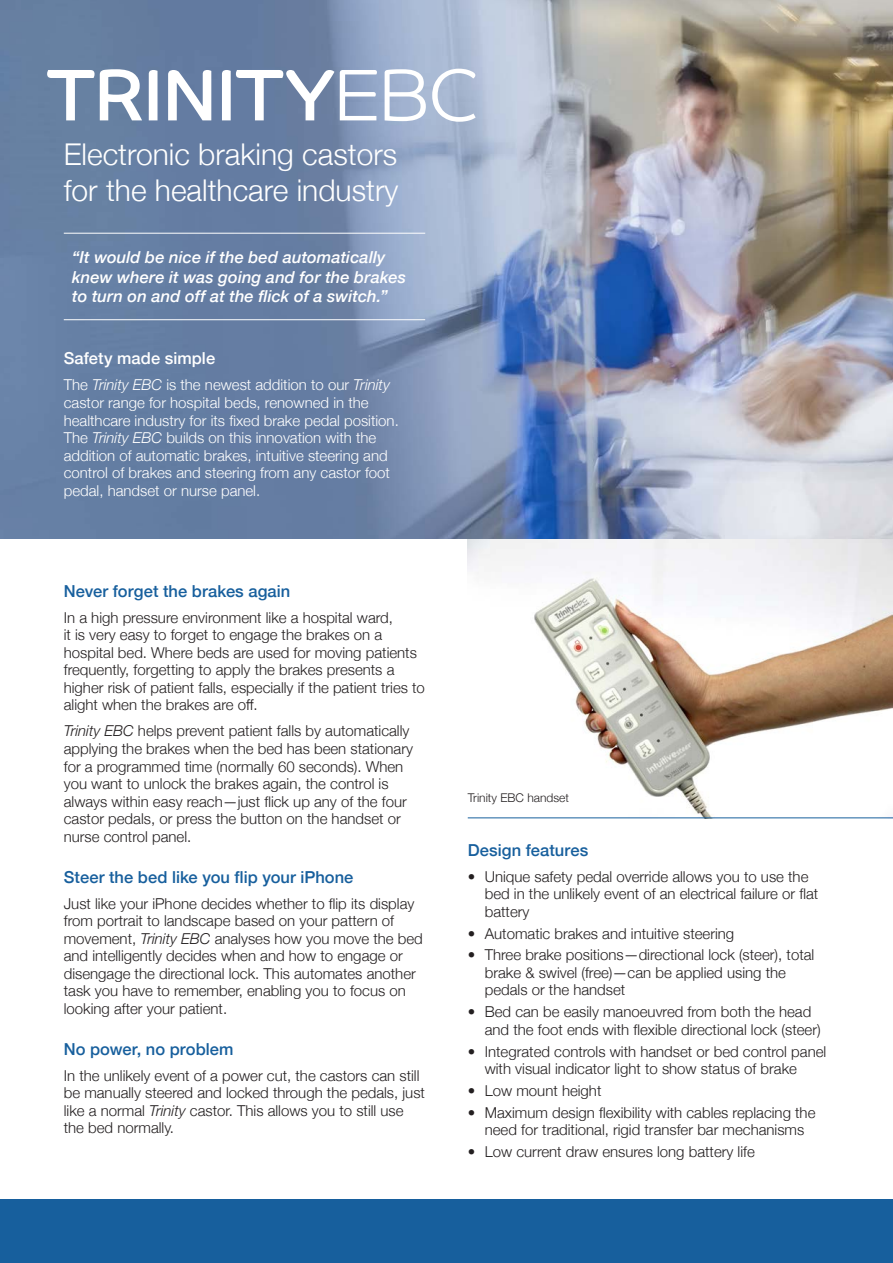
<style>
.page{position:relative;width:893px;height:1263px;background:#fff}
.page>*{position:absolute;margin:0;border:0;box-sizing:border-box;transform-origin:0 0}
.t1{font:73.5px "Co Headline";letter-spacing:-.005em;color:#fff}
.t2{font:300 30px/36px "Helvetica Neue";color:#fff}
.Block_quote{font:italic 500 16.5px/19.5px "Helvetica Neue";letter-spacing:.005em;color:#fff}
.Heading_2{font:500 16.5px "Helvetica Neue";letter-spacing:.005em;color:#175f9d}
.Heading_2-2{font:500 16.5px "Helvetica Neue";letter-spacing:.005em;color:#fff}
.Body_copy{font:300 15px/17.5px "Helvetica Neue";color:#231f20}
.Body_copy-2{font:300 15px/17.5px "Helvetica Neue";color:#fff}
.Specifications{font:300 12px "Helvetica Neue";color:#231f20}
.s1{font-weight:300}
.s2{font-style:italic}
</style>
<div class="page">
<img style="left:468px;top:539px;width:425px;height:278px">
<hr style="left:468px;top:817px;width:425px;height:1px;background:#175f9d">
<img style="left:0;top:0;width:893px;height:539px">
<hr style="left:64px;top:233px;width:361px;height:1px;background:#fff">
<hr style="left:64px;top:319px;width:361px;height:1px;background:#fff">
<div style="left:0;top:1199px;width:893px;height:64px;background:#175f9d"></div>
<p class="t1" style="left:47px;top:52px;width:432px">TRINITY<span class="s1">EBC</span></p>
<p class="t2" style="left:64px;top:134px;width:336px">Electronic braking castors for the healthcare industry</p>
<p class="Block_quote" style="left:72px;top:247px;width:335px">“It would be nice if the bed automatically knew where it was going and for the brakes to turn on and off at the flick of a switch.”</p>
<p class="Heading_2-2" style="left:64px;top:345px;width:153px">Safety made simple</p>
<p class="Body_copy-2" style="left:64px;top:375px;width:337px">The <span class="s2">Trinity EBC</span> is the newest addition to our <span class="s2">Trinity </span>castor range for hospital beds, renowned in the healthcare industry for its fixed brake pedal position.<br>The <span class="s2">Trinity EBC</span> builds on this innovation with the addition of automatic brakes, intuitive steering and control of brakes and steering from any castor foot pedal, handset or nurse panel.</p>
<p class="Heading_2" style="left:64px;top:577px;width:228px">Never forget the brakes again</p>
<p class="Body_copy" style="left:64px;top:607px;width:363px">In a high pressure environment like a hospital ward,<br>it is very easy to forget to engage the brakes on a hospital bed. Where beds are used for moving patients frequently, forgetting to apply the brakes presents a higher risk of patient falls, especially if the patient tries to alight when the brakes are off.</p>
<p class="Body_copy" style="left:64px;top:721px;width:351px"><span class="s2">Trinity EBC</span> helps prevent patient falls by automatically applying the brakes when the bed has been stationary for a programmed time (normally 60 seconds). When you want to unlock the brakes again, the control is always within easy reach—just flick up any of the four castor pedals, or press the button on the handset or nurse control panel.</p>
<p class="Heading_2" style="left:64px;top:863px;width:291px">Steer the bed like you flip your iPhone</p>
<p class="Body_copy" style="left:64px;top:893px;width:360px">Just like your iPhone decides whether to flip its display from portrait to landscape based on your pattern of movement, <span class="s2">Trinity EBC</span> analyses how you move the bed and intelligently decides when and how to engage or disengage the directional lock. This automates another task you have to remember, enabling you to focus on looking after your patient.</p>
<p class="Heading_2" style="left:64px;top:1035px;width:171px">No power, no problem</p>
<p class="Body_copy" style="left:64px;top:1065px;width:363px">In the unlikely event of a power cut, the castors can still be manually steered and locked through the pedals, just like a normal <span class="s2">Trinity</span> castor. This allows you to still use the bed normally.</p>
<p class="Specifications" style="left:468px;top:787px;width:103px">Trinity EBC handset</p>
<p class="Heading_2" style="left:468px;top:836px;width:122px">Design features</p>
<p class="Body_copy" style="left:485px;top:866px;width:335px;text-indent:-17px">• Unique safety pedal override allows you to use the bed in the unlikely event of an electrical failure or flat battery</p>
<p class="Body_copy" style="left:468px;top:923px;width:268px">• Automatic brakes and intuitive steering</p>
<p class="Body_copy" style="left:485px;top:945px;width:331px;text-indent:-17px">• Three brake positions—directional lock (steer), total brake &amp; swivel (free)—can be applied using the pedals or the handset</p>
<p class="Body_copy" style="left:485px;top:1002px;width:337px;text-indent:-17px">• Bed can be easily manoeuvred from both the head and the foot ends with flexible directional lock (steer)</p>
<p class="Body_copy" style="left:485px;top:1041px;width:343px;text-indent:-17px">• Integrated controls with handset or bed control panel with visual indicator light to show status of brake</p>
<p class="Body_copy" style="left:468px;top:1081px;width:135px">• Low mount height</p>
<p class="Body_copy" style="left:468px;top:1102px;width:349px;text-align:center">• Maximum design flexibility with cables replacing the need for traditional, rigid transfer bar mechanisms</p>
<p class="Body_copy" style="left:468px;top:1142px;width:289px">• Low current draw ensures long battery life</p>
</div>
